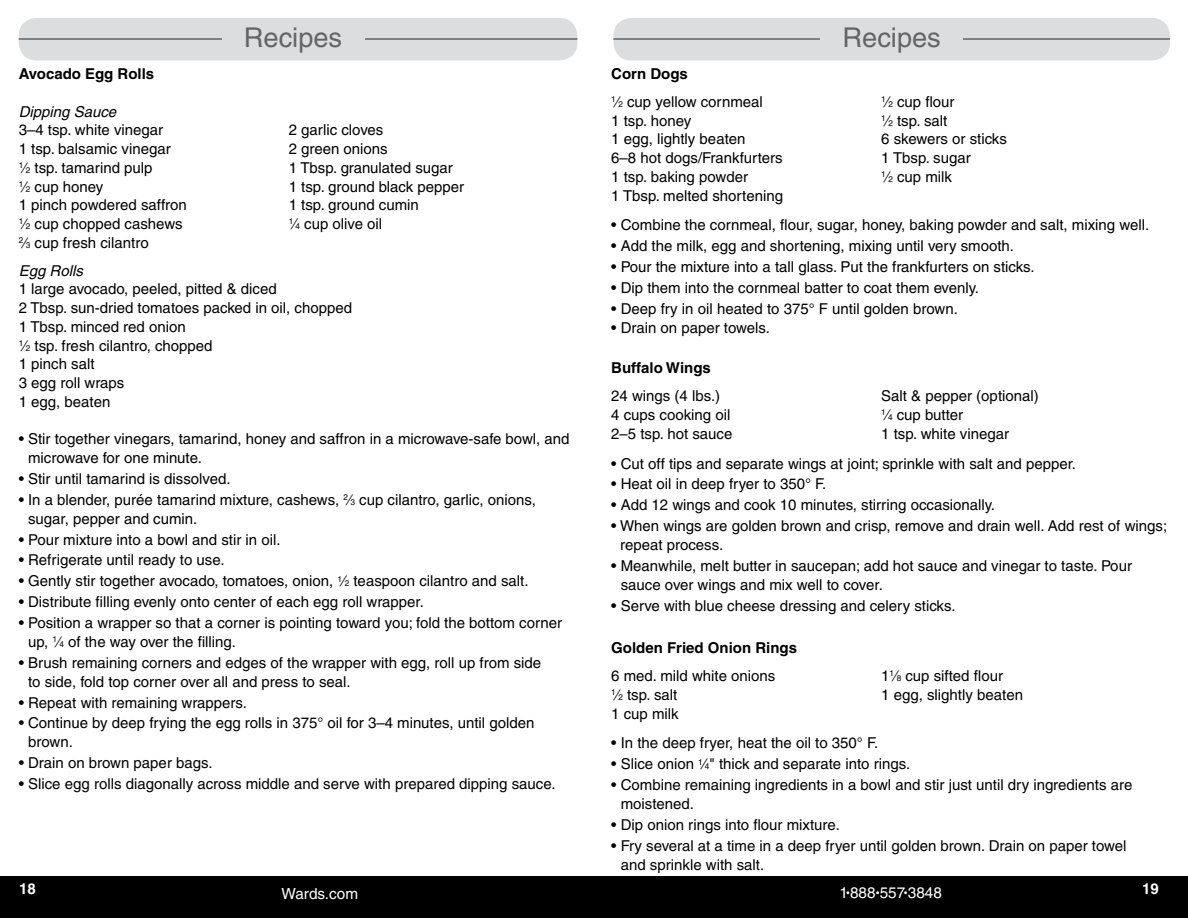
<style>
.page{position:relative;width:1188px;height:918px;background:#fff}
.page>*{position:absolute;margin:0;border:0;box-sizing:border-box;transform-origin:0 0}
.t1{font:27.15px "Helvetica";color:#636466}
.t2{font:15.3px "Helvetica";color:#fff}
.t3{font:15px/18.8px "Helvetica";color:#000}
.t4{font:700 15px "Helvetica";color:#000}
.t5{font:italic 15px "Helvetica";color:#000}
.t6{font:700 15px "Helvetica";color:#fff}
.s1{font-size:8.25px}
.s2{font-style:italic}
.s3{font-weight:700}
.s4{font-size:9px}
</style>
<div class="page">
<div style="left:0;top:876px;width:1188px;height:42px;background:#000"></div>
<div style="left:19px;top:18px;width:558px;height:42px;background:#dcddde;border-radius:18px"></div>
<hr style="left:19px;top:38px;width:558px;height:2px;background:#636466">
<div style="left:222px;top:26px;width:142px;height:27px;background:#dcddde"></div>
<div style="left:613px;top:18px;width:557px;height:42px;background:#dcddde;border-radius:18px"></div>
<hr style="left:613px;top:38px;width:557px;height:2px;background:#636466">
<div style="left:821px;top:26px;width:142px;height:27px;background:#dcddde"></div>
<h1 class="t1" style="left:244px;top:21px;width:100px">Recipes</h1>
<p class="t4" style="left:19px;top:65px;width:137px">Avocado Egg Rolls</p>
<p class="t5" style="left:19px;top:103px;width:99px">Dipping Sauce</p>
<p class="t3" style="left:19px;top:121px;width:146px">3–4 tsp. white vinegar</p>
<p class="t3" style="left:289px;top:121px;width:96px">2 garlic cloves</p>
<p class="t3" style="left:19px;top:139px;width:153px">1 tsp. balsamic vinegar</p>
<p class="t3" style="left:289px;top:139px;width:101px">2 green onions</p>
<p class="t3" style="left:19px;top:158px;width:135px"><sup>1</sup>⁄<span class="s1">2</span> tsp. tamarind pulp</p>
<p class="t3" style="left:289px;top:158px;width:166px">1 Tbsp. granulated sugar</p>
<p class="t3" style="left:19px;top:177px;width:86px"><sup>1</sup>⁄<span class="s1">2</span> cup honey</p>
<p class="t3" style="left:289px;top:177px;width:177px">1 tsp. ground black pepper</p>
<p class="t3" style="left:19px;top:196px;width:170px">1 pinch powdered saffron</p>
<p class="t3" style="left:289px;top:196px;width:132px">1 tsp. ground cumin</p>
<p class="t3" style="left:19px;top:214px;width:165px"><sup>1</sup>⁄<span class="s1">2</span> cup chopped cashews</p>
<p class="t3" style="left:289px;top:214px;width:95px"><sup>1</sup>⁄<span class="s1">4</span> cup olive oil</p>
<p class="t3" style="left:19px;top:229px;width:132px;line-height:27.8px"><sup>2</sup>⁄<span class="s1">3</span> cup fresh cilantro<br><span class="s2">Egg Rolls</span></p>
<p class="t3" style="left:19px;top:280px;width:335px">1 large avocado, peeled, pitted &amp; diced<br>2 Tbsp. sun-dried tomatoes packed in oil, chopped<br>1 Tbsp. minced red onion<br><sup>1</sup>⁄<span class="s1">2</span> tsp. fresh cilantro, chopped<br>1 pinch salt<br>3 egg roll wraps<br>1 egg, beaten</p>
<p class="t3" style="left:28px;top:430px;width:543px;text-indent:-9px">• Stir together vinegars, tamarind, honey and saffron in a microwave-safe bowl, and microwave for one minute.</p>
<p class="t3" style="left:19px;top:469px;width:213px">• Stir until tamarind is dissolved.</p>
<p class="t3" style="left:28px;top:490px;width:509px;text-indent:-9px">• In a blender, purée tamarind mixture, cashews, <sup>2</sup>⁄<span class="s1">3</span> cup cilantro, garlic, onions, sugar, pepper and cumin.</p>
<p class="t3" style="left:19px;top:530px;width:263px">• Pour mixture into a bowl and stir in oil.</p>
<p class="t3" style="left:19px;top:551px;width:208px">• Refrigerate until ready to use.</p>
<p class="t3" style="left:19px;top:572px;width:511px">• Gently stir together avocado, tomatoes, onion, <sup>1</sup>⁄<span class="s1">2</span> teaspoon cilantro and salt.</p>
<p class="t3" style="left:19px;top:593px;width:407px">• Distribute filling evenly onto center of each egg roll wrapper.</p>
<p class="t3" style="left:28px;top:614px;width:535px;text-indent:-9px">• Position a wrapper so that a corner is pointing toward you; fold the bottom corner up, <sup>1</sup>⁄<span class="s1">4</span> of the way over the filling.</p>
<p class="t3" style="left:28px;top:653px;width:515px;text-indent:-9px">• Brush remaining corners and edges of the wrapper with egg, roll up from side to side, fold top corner over all and press to seal.</p>
<p class="t3" style="left:19px;top:693px;width:230px">• Repeat with remaining wrappers.</p>
<p class="t3" style="left:28px;top:714px;width:508px;text-indent:-9px">• Continue by deep frying the egg rolls in 375° oil for 3–4 minutes, until golden brown.</p>
<p class="t3" style="left:19px;top:753px;width:195px">• Drain on brown paper bags.</p>
<p class="t3" style="left:19px;top:774px;width:538px">• Slice egg rolls diagonally across middle and serve with prepared dipping sauce.</p>
<p class="t3" style="left:611px;top:60px;width:153px;line-height:27.8px"><span class="s3">Corn Dogs<br></span><sup>1</sup>⁄<span class="s1">2</span> cup yellow cornmeal</p>
<h1 class="t1" style="left:843px;top:21px;width:100px">Recipes</h1>
<p class="t3" style="left:881px;top:92px;width:75px"><sup>1</sup>⁄<span class="s1">2</span> cup flour</p>
<p class="t3" style="left:611px;top:111px;width:82px">1 tsp. honey</p>
<p class="t3" style="left:881px;top:111px;width:68px"><sup>1</sup>⁄<span class="s1">2</span> tsp. salt</p>
<p class="t3" style="left:611px;top:130px;width:136px">1 egg, lightly beaten</p>
<p class="t3" style="left:881px;top:130px;width:127px">6 skewers or sticks</p>
<p class="t3" style="left:611px;top:148px;width:173px">6–8 hot dogs/Frankfurters</p>
<p class="t3" style="left:881px;top:148px;width:91px">1 Tbsp. sugar</p>
<p class="t3" style="left:611px;top:167px;width:138px">1 tsp. baking powder</p>
<p class="t3" style="left:881px;top:167px;width:72px"><sup>1</sup>⁄<span class="s1">2</span> cup milk</p>
<p class="t3" style="left:611px;top:186px;width:173px">1 Tbsp. melted shortening</p>
<p class="t3" style="left:611px;top:216px;width:540px">• Combine the cornmeal, flour, sugar, honey, baking powder and salt, mixing well.</p>
<p class="t3" style="left:611px;top:237px;width:404px">• Add the milk, egg and shortening, mixing until very smooth.</p>
<p class="t3" style="left:611px;top:258px;width:425px">• Pour the mixture into a tall glass. Put the frankfurters on sticks.</p>
<p class="t3" style="left:611px;top:279px;width:369px">• Dip them into the cornmeal batter to coat them evenly.</p>
<p class="t3" style="left:611px;top:299px;width:348px">• Deep fry in oil heated to 375° F until golden brown.</p>
<p class="t3" style="left:611px;top:318px;width:160px">• Drain on paper towels.</p>
<p class="t4" style="left:611px;top:359px;width:101px">Buffalo Wings</p>
<p class="t3" style="left:611px;top:386px;width:110px">24 wings (4 lbs.)</p>
<p class="t3" style="left:881px;top:386px;width:159px">Salt &amp; pepper (optional)</p>
<p class="t3" style="left:611px;top:405px;width:121px">4 cups cooking oil</p>
<p class="t3" style="left:881px;top:405px;width:83px"><sup>1</sup>⁄<span class="s1">4</span> cup butter</p>
<p class="t3" style="left:611px;top:424px;width:123px">2–5 tsp. hot sauce</p>
<p class="t3" style="left:881px;top:424px;width:129px">1 tsp. white vinegar</p>
<p class="t3" style="left:611px;top:454px;width:466px">• Cut off tips and separate wings at joint; sprinkle with salt and pepper.</p>
<p class="t3" style="left:611px;top:475px;width:217px">• Heat oil in deep fryer to 350° F.</p>
<p class="t3" style="left:611px;top:496px;width:385px">• Add 12 wings and cook 10 minutes, stirring occasionally.</p>
<p class="t3" style="left:620px;top:517px;width:549px;text-indent:-9px">• When wings are golden brown and crisp, remove and drain well. Add rest of wings; repeat process.</p>
<p class="t3" style="left:621px;top:556px;width:513px;text-indent:-9px">• Meanwhile, melt butter in saucepan; add hot sauce and vinegar to taste. Pour sauce over wings and mix well to cover.</p>
<p class="t3" style="left:611px;top:596px;width:346px">• Serve with blue cheese dressing and celery sticks.</p>
<p class="t4" style="left:611px;top:639px;width:187px">Golden Fried Onion Rings</p>
<p class="t3" style="left:611px;top:666px;width:166px">6 med. mild white onions</p>
<p class="t3" style="left:881px;top:666px;width:123px">1<sup>1</sup>⁄<span class="s1">8</span> cup sifted flour</p>
<p class="t3" style="left:611px;top:685px;width:68px"><sup>1</sup>⁄<span class="s1">2</span> tsp. salt</p>
<p class="t3" style="left:881px;top:685px;width:143px">1 egg, slightly beaten</p>
<p class="t3" style="left:611px;top:704px;width:69px">1 cup milk</p>
<p class="t3" style="left:611px;top:734px;width:268px">• In the deep fryer, heat the oil to 350° F.</p>
<p class="t3" style="left:611px;top:755px;width:301px">• Slice onion <sup>1</sup>⁄<span class="s1">4</span>" thick and separate into rings.</p>
<p class="t3" style="left:621px;top:776px;width:513px;text-indent:-9px">• Combine remaining ingredients in a bowl and stir just until dry ingredients are moistened.</p>
<p class="t3" style="left:611px;top:815px;width:230px">• Dip onion rings into flour mixture.</p>
<p class="t3" style="left:621px;top:836px;width:507px;text-indent:-9px">• Fry several at a time in a deep fryer until golden brown. Drain on paper towel and sprinkle with salt.</p>
<p class="t6" style="left:19px;top:880px;width:18px">18</p>
<p class="t2" style="left:282px;top:884px;width:78px">Wards.com</p>
<p class="t2" style="left:839px;top:884px;width:104px">1<span class="s4">•</span>888<span class="s4">•</span>557<span class="s4">•</span>3848</p>
<p class="t6" style="left:1142px;top:880px;width:18px">19</p>
</div>
